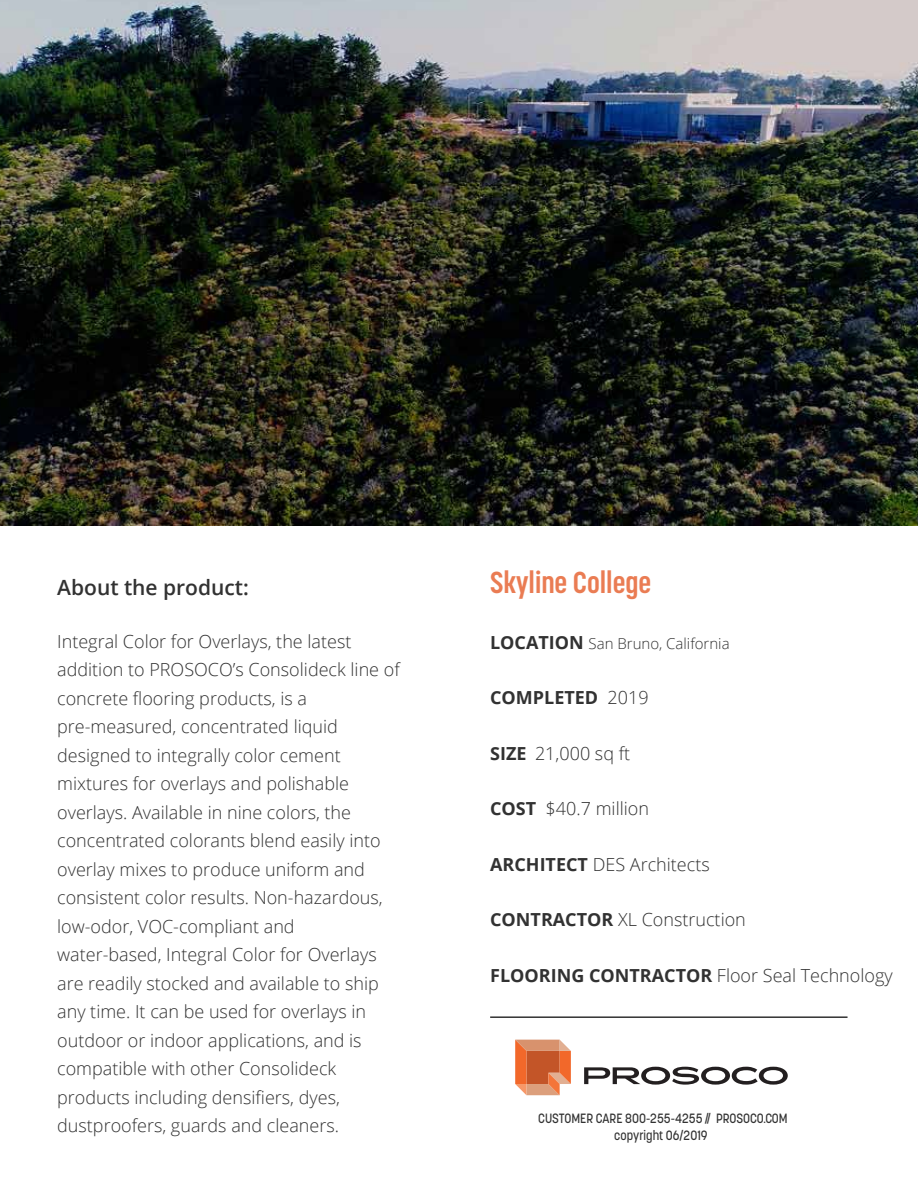
<style>
.page{position:relative;width:918px;height:1188px;background:#fff}
.page>*{position:absolute;margin:0;border:0;box-sizing:border-box;transform-origin:0 0}
.t1{font:700 30px "Korolev Condensed";color:#ea7c53}
.t2{font:600 21px "Open Sans";color:#323232}
.t3{font:300 18px/28.5px "Open Sans";color:#323232}
.t4{font:700 18px "Open Sans";color:#323232}
.t5{font:300 15px "Open Sans";color:#323232}
.t6{font:500 13.35px/17px "Korolev";color:#323232;text-align:center;scale:.9 1}
.s1{font-weight:700;font-size:18px}
.s2{font-weight:300}
.s3{font-weight:700}
</style>
<div class="page">
<svg style="left:584px;top:1067px;width:204px;height:18px"></svg>
<svg style="left:515px;top:1040px;width:56px;height:55px;background:#de8157"></svg>
<hr style="left:490px;top:1016px;width:358px;height:2px;background:#323232">
<img style="left:0;top:0;width:918px;height:526px">
<p class="t2" style="left:57px;top:573px;width:193px">About the product:</p>
<p class="t3" style="left:57px;top:626px;width:344px">Integral Color for Overlays, the latest addition to PROSOCO’s Consolideck line of concrete flooring products, is a pre-measured, concentrated liquid designed to integrally color cement mixtures for overlays and polishable overlays. Available in nine colors, the concentrated colorants blend easily into overlay mixes to produce uniform and consistent color results. Non-hazardous, low-odor, VOC-compliant and water-based, Integral Color for Overlays are readily stocked and available to ship any time. It can be used for overlays in outdoor or indoor applications, and is compatible with other Consolideck products including densifiers, dyes, dustproofers, guards and cleaners.</p>
<h1 class="t1" style="left:490px;top:565px;width:163px">Skyline College</h1>
<p class="t5" style="left:490px;top:633px;width:241px"><span class="s1">LOCATION</span> San Bruno, California</p>
<p class="t4" style="left:490px;top:685px;width:160px">COMPLETED <span class="s2">2019</span></p>
<p class="t3" style="left:490px;top:738px;width:142px"><span class="s3">SIZE</span> 21,000 sq ft</p>
<p class="t3" style="left:490px;top:794px;width:160px"><span class="s3">COST</span> $40.7 million</p>
<p class="t3" style="left:490px;top:849px;width:221px"><span class="s3">ARCHITECT</span> DES Architects</p>
<p class="t3" style="left:490px;top:905px;width:257px"><span class="s3">CONTRACTOR</span> XL Construction</p>
<p class="t3" style="left:490px;top:960px;width:404px"><span class="s3">FLOORING CONTRACTOR</span> Floor Seal Technology</p>
<p class="t6" style="left:538px;top:1109px;width:279px">CUSTOMER CARE 800-255-4255 // PROSOCO.COM copyright 06/2019</p>
</div>
